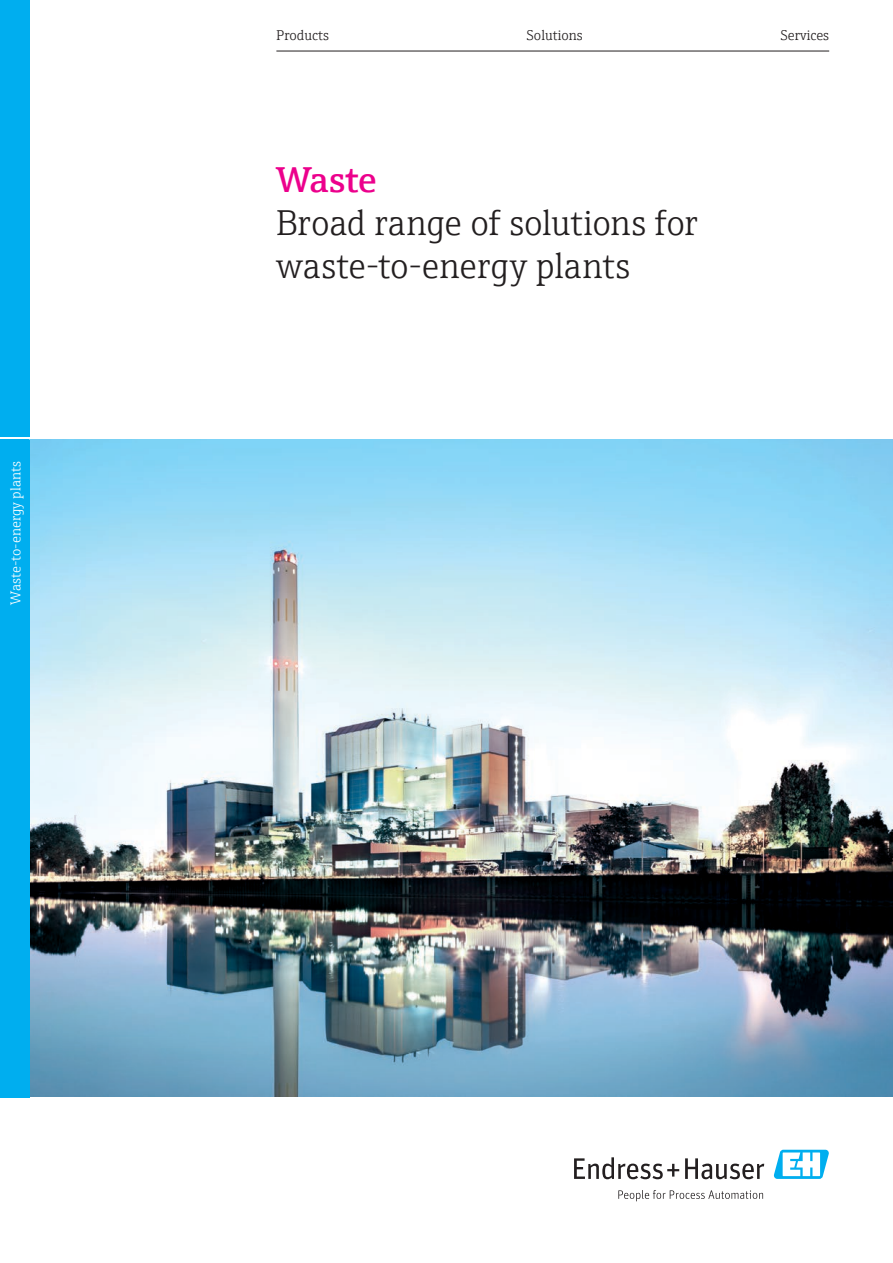
<style>
.page{position:relative;width:893px;height:1263px;background:#fff}
.page>*{position:absolute;margin:0;border:0;box-sizing:border-box;transform-origin:0 0}
.t1{font:300 36px/43.2px "E+H Serif";letter-spacing:-.01em;color:#231f20}
.t2{font:600 36px "E+H Serif";letter-spacing:-.005em;color:#ec008c}
.t3{font:300 14.25px "E+H Serif";color:#231f20}
.t4{font:300 14.25px "E+H Serif";color:#fff}
</style>
<div class="page">
<svg style="left:574px;top:1157px;width:105px;height:22px"></svg>
<svg style="left:685px;top:1158px;width:79px;height:21px"></svg>
<svg style="left:618px;top:1190px;width:145px;height:11px"></svg>
<svg style="left:773px;top:1150px;width:56px;height:29px"></svg>
<div style="left:0;top:0;width:30px;height:437px;background:#00aeef"></div>
<hr style="left:276px;top:51px;width:553px;height:1px;background:#231f20">
<img style="left:30px;top:439px;width:863px;height:657px">
<div style="left:0;top:440px;width:30px;height:657px;background:#00aeef"></div>
<p class="t4" style="left:5px;top:605px;width:145px;rotate:-90deg">Waste-to-energy plants</p>
<p class="t3" style="left:276px;top:24px;width:54px">Products</p>
<p class="t3" style="left:527px;top:24px;width:57px">Solutions</p>
<p class="t3" style="left:781px;top:24px;width:50px">Services</p>
<p class="t2" style="left:276px;top:152px;width:102px">Waste</p>
<p class="t1" style="left:276px;top:199px;width:423px">Broad range of solutions for waste-to-energy plants</p>
</div>
